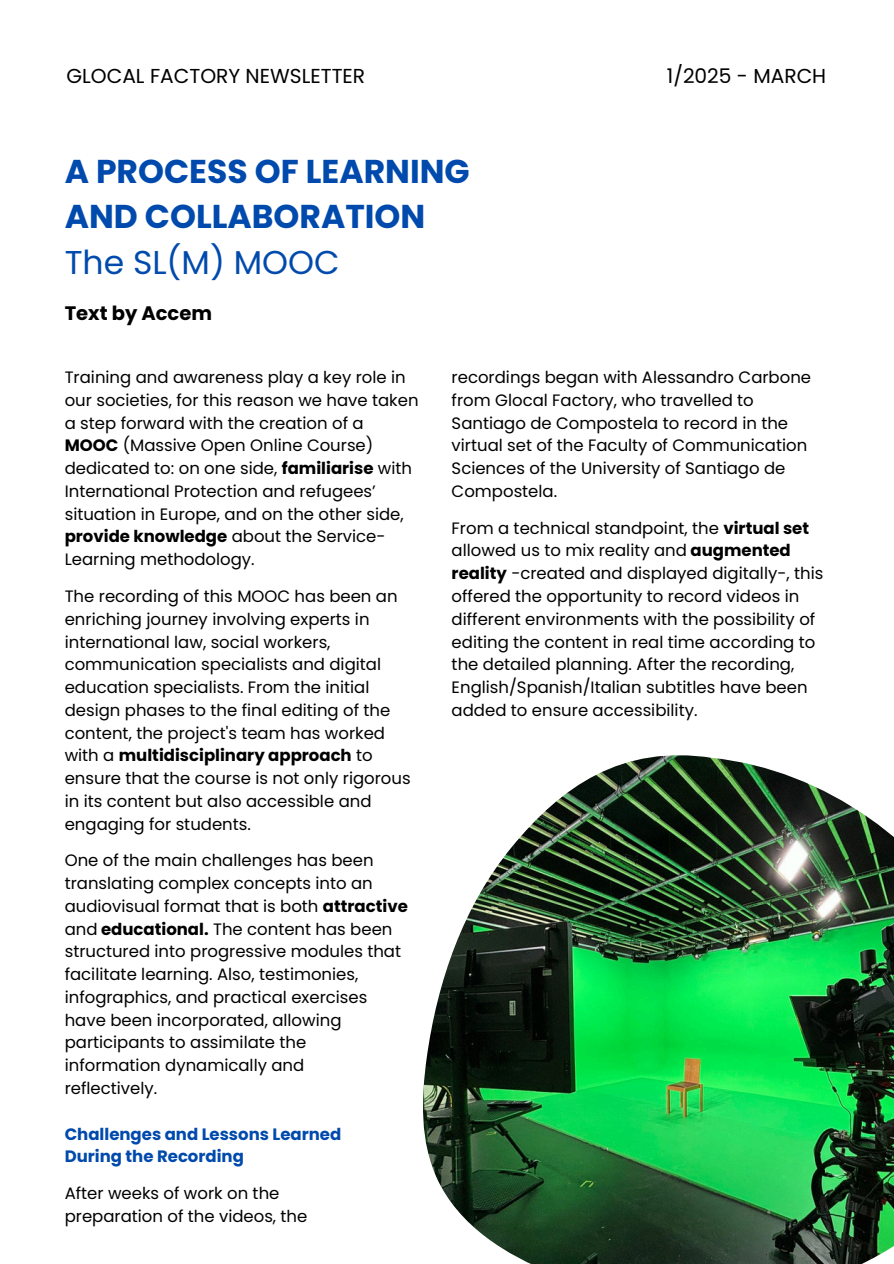
<style>
.page{position:relative;width:894px;height:1264px;background:#fff}
.page>*{position:absolute;margin:0;border:0;box-sizing:border-box;transform-origin:0 0}
.t1{font:700 33px/45.5px "Poppins";color:#004aad}
.t2{font:20.1px "Poppins";color:#000}
.t3{font:700 19.5px "Poppins";color:#000}
.t4{font:16.5px/22.8px "Poppins";color:#000}
.t5{font:700 16.5px/22.8px "Poppins";color:#004aad}
.s1{font-weight:400}
.s2{font-weight:700}
</style>
<div class="page">
<img style="left:423px;top:755px;width:470px;height:508px">
<p class="t2" style="left:66px;top:62px;width:300px">GLOCAL FACTORY NEWSLETTER</p>
<p class="t2" style="left:666px;top:62px;width:161px">1/2025 - MARCH</p>
<h3 class="t1" style="left:65px;top:148px;width:406px">A PROCESS OF LEARNING<br>AND COLLABORATION<br><span class="s1">The SL(M) MOOC</span></h3>
<p class="t3" style="left:65px;top:300px;width:149px">Text by Accem</p>
<p class="t4" style="left:65px;top:366px;width:355px">Training and awareness play a key role in our societies, for this reason we have taken a step forward with the creation of a <span class="s2">MOOC</span> (Massive Open Online Course) dedicated to: on one side, <span class="s2">familiarise</span> with International Protection and refugees’ situation in Europe, and on the other side, <span class="s2">provide knowledge</span> about the Service-Learning methodology.</p>
<p class="t4" style="left:65px;top:585px;width:347px">The recording of this MOOC has been an enriching journey involving experts in international law, social workers, communication specialists and digital education specialists. From the initial design phases to the final editing of the content, the project's team has worked with a <span class="s2">multidisciplinary approach</span> to ensure that the course is not only rigorous in its content but also accessible and engaging for students.</p>
<p class="t4" style="left:65px;top:849px;width:344px">One of the main challenges has been translating complex concepts into an audiovisual format that is both <span class="s2">attractive </span>and <span class="s2">educational.</span> The content has been structured into progressive modules that facilitate learning. Also, testimonies, infographics, and practical exercises</p>
<p class="t4" style="left:65px;top:1008px;width:278px">have been incorporated, allowing participants to assimilate the</p>
<p class="t4" style="left:65px;top:1054px;width:241px">information dynamically and</p>
<h4 class="t4" style="left:65px;top:1076px;width:94px">reflectively.</h4>
<p class="t5" style="left:65px;top:1122px;width:278px">Challenges and Lessons Learned<br>During the Recording</p>
<p class="t4" style="left:65px;top:1181px;width:216px">After weeks of work on the</p>
<p class="t4" style="left:65px;top:1204px;width:244px">preparation of the videos, the</p>
<h2 class="t4" style="left:451px;top:366px;width:361px">recordings began with Alessandro Carbone from Glocal Factory, who travelled to Santiago de Compostela to record in the virtual set of the Faculty of Communication Sciences of the University of Santiago de Compostela.</h2>
<h1 class="t4" style="left:451px;top:516px;width:373px">From a technical standpoint, the <span class="s2">virtual set </span>allowed us to mix reality and <span class="s2">augmented reality</span> -created and displayed digitally-, this offered the opportunity to record videos in different environments with the possibility of editing the content in real time according to the detailed planning. After the recording, English/Spanish/Italian subtitles have been added to ensure accessibility.</h1>
</div>
